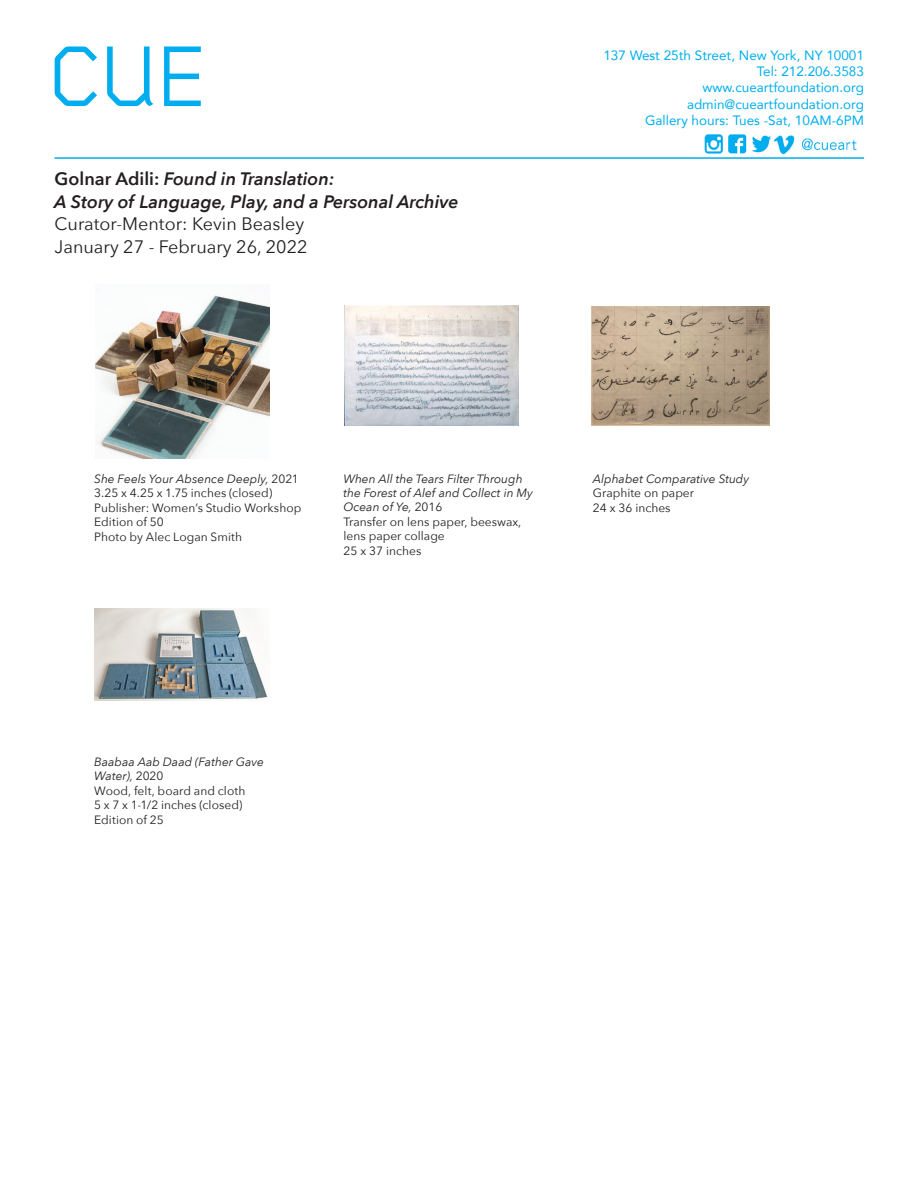
<style>
.page{position:relative;width:918px;height:1188px;background:#fff}
.page>*{position:absolute;margin:0;border:0;box-sizing:border-box;transform-origin:0 0}
.t1{font:italic 600 18px "Avenir Next";color:#231f20}
.t2{font:18px "Avenir Next";color:#231f20}
.t3{font:13.5px "Avenir";color:#00aeef}
.captions{font:12px/14.4px "Avenir Next";color:#231f20}
.captions-2{font:italic 12px/14.4px "Avenir Next";color:#231f20}
.s1{font-style:normal}
</style>
<div class="page">
<svg style="left:55px;top:46px;width:146px;height:60px"></svg>
<img style="left:704px;top:134px;width:153px;height:21px">
<hr style="left:54px;top:157px;width:810px;height:2px;background:#00aeef">
<img style="left:592px;top:307px;width:178px;height:119px">
<img style="left:344px;top:305px;width:175px;height:121px">
<img style="left:94px;top:608px;width:174px;height:92px">
<img style="left:96px;top:295px;width:174px;height:163px">
<p class="t1" style="left:55px;top:164px;width:281px"><span class="s1">Golnar Adili:</span> Found in Translation:</p>
<p class="t1" style="left:55px;top:186px;width:406px">A Story of Language, Play, and a Personal Archive</p>
<p class="t2" style="left:55px;top:209px;width:251px">Curator-Mentor: Kevin Beasley</p>
<p class="t2" style="left:55px;top:231px;width:254px">January 27 - February 26, 2022</p>
<p class="t3" style="left:603px;top:44px;width:262px">137 West 25th Street, New York, NY 10001</p>
<p class="t3" style="left:757px;top:61px;width:109px">Tel: 212.206.3583</p>
<p class="t3" style="left:702px;top:77px;width:163px">www.cueartfoundation.org</p>
<p class="t3" style="left:687px;top:93px;width:178px">admin@cueartfoundation.org</p>
<p class="t3" style="left:645px;top:109px;width:220px">Gallery hours: Tues -Sat, 10AM-6PM</p>
<p class="captions-2" style="left:94px;top:471px;width:206px">She Feels Your Absence Deeply, <span class="s1">2021</span></p>
<p class="captions" style="left:94px;top:486px;width:180px">3.25 x 4.25 x 1.75 inches (closed)</p>
<p class="captions" style="left:94px;top:500px;width:209px">Publisher: Women’s Studio Workshop</p>
<p class="captions" style="left:94px;top:514px;width:71px">Edition of 50</p>
<p class="captions" style="left:94px;top:529px;width:149px">Photo by Alec Logan Smith</p>
<p class="captions-2" style="left:344px;top:471px;width:191px">When All the Tears Filter Through the Forest of Alef and Collect in My<br>Ocean of Ye, <span class="s1">2016</span></p>
<p class="captions" style="left:344px;top:514px;width:179px">Transfer on lens paper, beeswax, lens paper collage</p>
<p class="captions" style="left:344px;top:543px;width:79px">25 x 37 inches</p>
<p class="captions-2" style="left:593px;top:471px;width:158px">Alphabet Comparative Study</p>
<p class="captions" style="left:593px;top:486px;width:103px">Graphite on paper</p>
<p class="captions" style="left:593px;top:500px;width:79px">24 x 36 inches</p>
<p class="captions-2" style="left:94px;top:754px;width:171px">Baabaa Aab Daad (Father Gave<br>Water), <span class="s1">2020</span></p>
<p class="captions" style="left:94px;top:783px;width:153px">Wood, felt, board and cloth</p>
<p class="captions" style="left:94px;top:797px;width:150px">5 x 7 x 1-1/2 inches (closed)</p>
<p class="captions" style="left:94px;top:812px;width:71px">Edition of 25</p>
</div>
